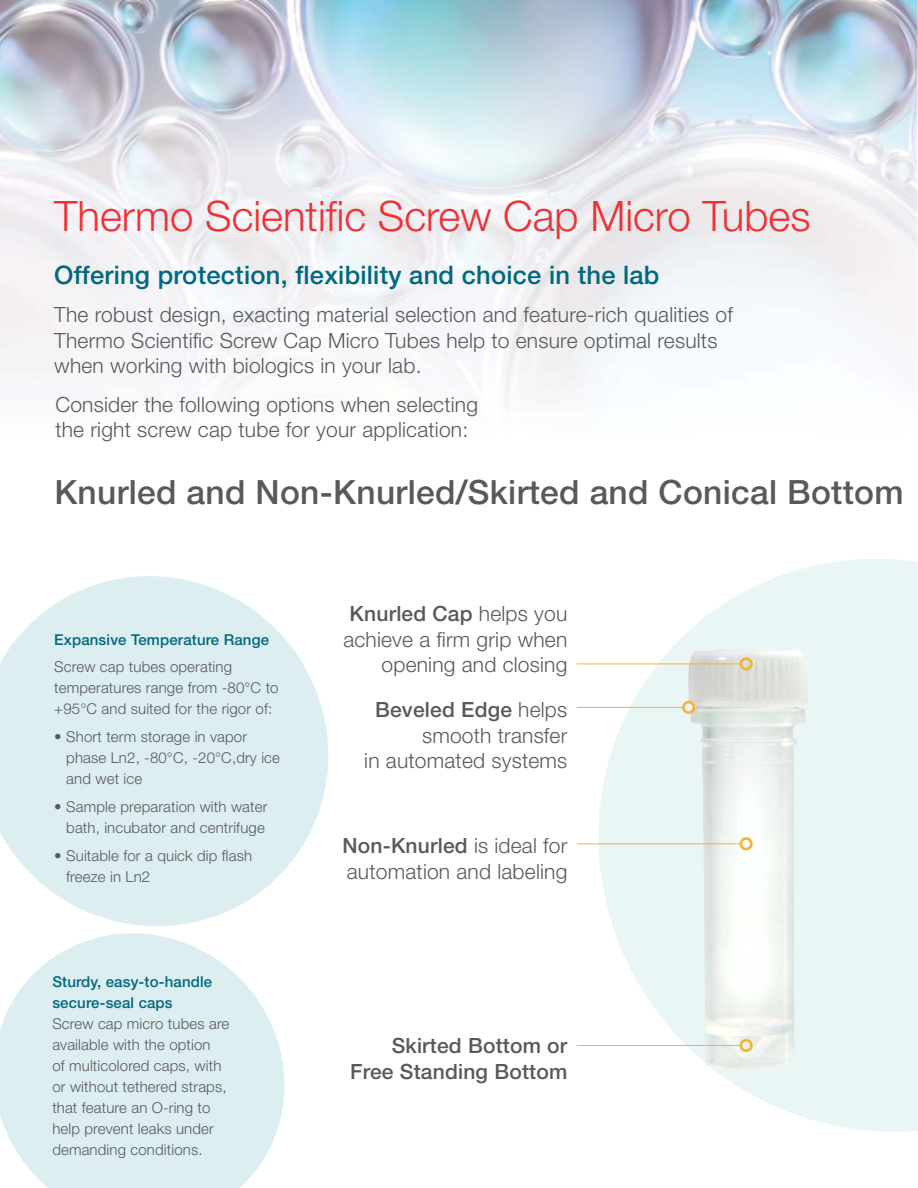
<style>
.page{position:relative;width:918px;height:1188px;background:#fff}
.page>*{position:absolute;margin:0;border:0;box-sizing:border-box;transform-origin:0 0}
.t1{font:300 42px "Helvetica Neue LT Std";color:#ee3134}
.t2{font:500 33.45px "Helvetica Neue LT Std";letter-spacing:.01em;color:#58595b}
.t3{font:500 25.5px "Helvetica Neue LT Std";letter-spacing:.01em;color:#006880}
.t4{font:300 21px/25.5px "Helvetica Neue LT Std";letter-spacing:.01em;color:#58595b}
.t5{font:500 21px/25.5px "Helvetica Neue LT Std";letter-spacing:.01em;color:#58595b;text-align:right}
.t6{font:300 15px/21px "Helvetica Neue LT Std";letter-spacing:.01em;color:#58595b}
.t7{font:500 15px/21px "Helvetica Neue LT Std";letter-spacing:.01em;color:#006880}
.s1{font-weight:500}
</style>
<div class="page">
<img style="left:0;top:0;width:917px;height:400px">
<img style="left:917px;top:0;width:1px;height:134px">
<svg style="left:576px;top:645px;width:342px;height:487px;fill:#eaf5f6"></svg>
<img style="left:917px;top:569px;width:1px;height:45px">
<div style="left:895px;top:614px;width:23px;height:465px;background:#eaf5f6"></div>
<svg style="left:0;top:645px;width:329px;height:281px;background:#e1f0f2"></svg>
<img style="left:12px;top:576px;width:278px;height:69px">
<svg style="left:0;top:933px;width:285px;height:255px;fill:#ddeef1"></svg>
<img style="left:687px;top:648px;width:121px;height:423px">
<hr style="left:577px;top:1045px;width:164px;height:1px;background:#f6b332">
<div style="left:740px;top:1039px;width:13px;height:13px;border:3px solid #f6b332;border-radius:50%"></div>
<hr style="left:577px;top:843px;width:164px;height:1px;background:#f6b332">
<div style="left:740px;top:837px;width:13px;height:13px;border:3px solid #f6b332;border-radius:50%"></div>
<hr style="left:577px;top:663px;width:164px;height:1px;background:#f6b332">
<div style="left:740px;top:657px;width:13px;height:14px;border:3px solid #f6b332;border-radius:50%"></div>
<hr style="left:577px;top:707px;width:106px;height:1px;background:#f6b332">
<div style="left:682px;top:701px;width:13px;height:13px;border:3px solid #f6b332;border-radius:50%"></div>
<h1 class="t1" style="left:54px;top:201px;width:758px">Thermo Scientific Screw Cap Micro Tubes</h1>
<p class="t3" style="left:54px;top:266px;width:607px">Offering protection, flexibility and choice in the lab</p>
<p class="t4" style="left:54px;top:305px;width:680px">The robust design, exacting material selection and feature-rich qualities of<br>Thermo Scientific Screw Cap Micro Tubes help to ensure optimal results when working with biologics in your lab.</p>
<p class="t4" style="left:55px;top:394px;width:424px">Consider the following options when selecting the right screw cap tube for your application:</p>
<h2 class="t2" style="left:54px;top:480px;width:851px">Knurled and Non-Knurled/Skirted and Conical Bottom</h2>
<p class="t7" style="left:54px;top:631px;width:216px">Expansive Temperature Range</p>
<p class="t6" style="left:54px;top:658px;width:226px">Screw cap tubes operating temperatures range from -80°C to +95°C and suited for the rigor of:</p>
<p class="t6" style="left:66px;top:728px;width:215px;text-indent:-12px">• Short term storage in vapor phase Ln2, -80°C, -20°C,dry ice and wet ice</p>
<p class="t6" style="left:54px;top:798px;width:215px;text-align:right">• Sample preparation with water bath, incubator and centrifuge</p>
<p class="t6" style="left:66px;top:847px;width:187px;text-indent:-12px">• Suitable for a quick dip flash freeze in Ln2</p>
<p class="t7" style="left:52px;top:973px;width:161px">Sturdy, easy-to-handle secure-seal caps</p>
<p class="t6" style="left:52px;top:1015px;width:179px">Screw cap micro tubes are available with the option<br>of multicolored caps, with or without tethered straps, that feature an O-ring to help prevent leaks under demanding conditions.</p>
<p class="t4" style="left:343px;top:604px;width:226px;text-align:right"><span class="s1">Knurled Cap</span> helps you achieve a firm grip when opening and closing</p>
<p class="t4" style="left:364px;top:700px;width:205px;text-align:right"><span class="s1">Beveled Edge</span> helps smooth transfer<br>in automated systems</p>
<p class="t4" style="left:342px;top:836px;width:226px"><span class="s1">Non-Knurled</span> is ideal for automation and labeling</p>
<p class="t5" style="left:350px;top:1036px;width:219px">Skirted Bottom or<br>Free Standing Bottom</p>
</div>
